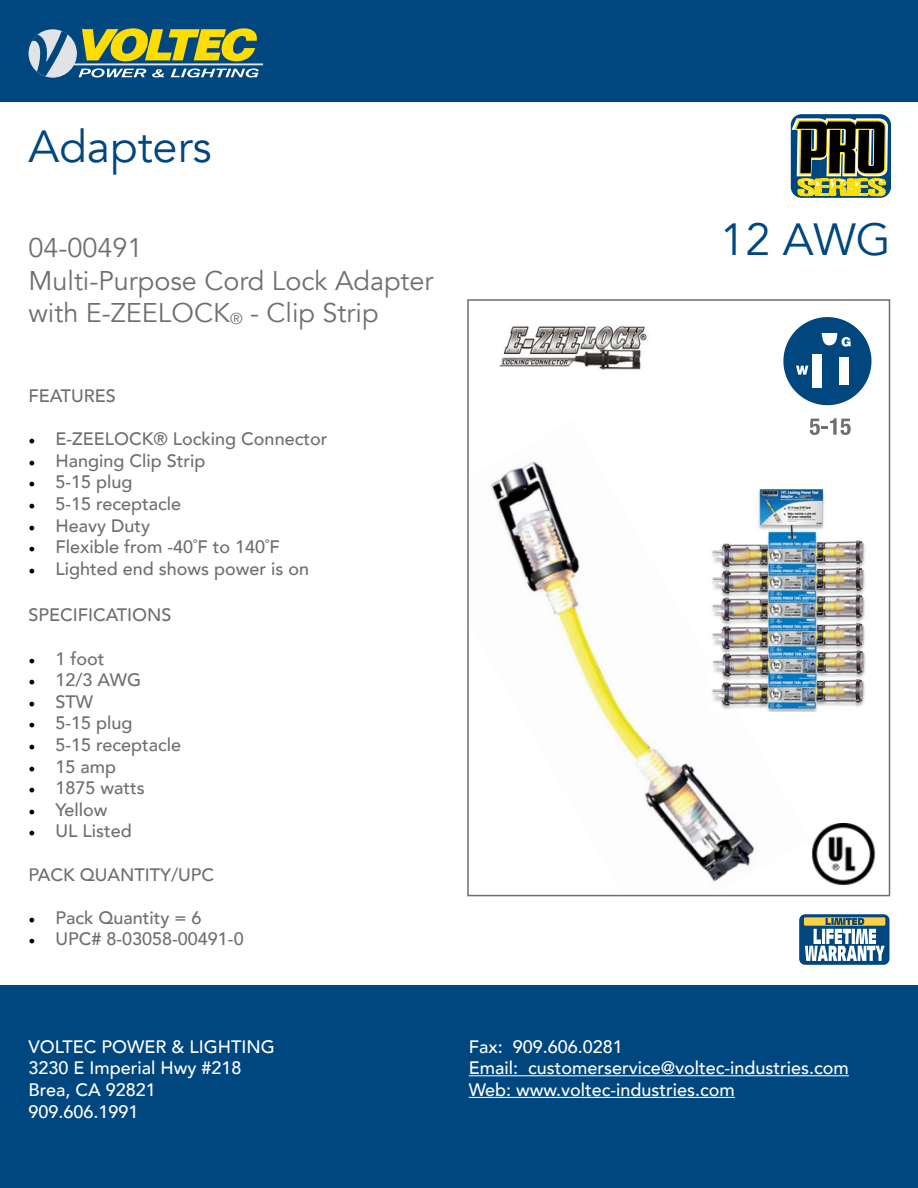
<style>
.page{position:relative;width:918px;height:1188px;background:#fff}
.page>*{position:absolute;margin:0;border:0;box-sizing:border-box;transform-origin:0 0}
.t1{font:45px "Avenir";color:#00467f}
.t2{font:27px/32.4px "Avenir";color:#706e6e}
.t3{font:500 18px "Avenir";color:#706e6e}
.t4{font:500 18px "Avenir";color:#fff}
.s1{font-size:15.75px}
.s2{font-family:"Minion Pro";font-weight:400;color:#000}
</style>
<div class="page">
<div style="left:0;top:0;width:918px;height:102px;background:#00467f"></div>
<div style="left:0;top:986px;width:918px;height:202px;background:#00467f"></div>
<hr style="left:74px;top:63px;width:189px;height:2px;background:#e2e3e4">
<svg style="left:29px;top:28px;width:230px;height:49px"></svg>
<hr style="left:469px;top:1075px;width:380px;height:1px;background:#fff">
<hr style="left:469px;top:1097px;width:266px;height:1px;background:#fff">
<img style="left:490px;top:461px;width:265px;height:421px">
<div style="left:799px;top:914px;width:91px;height:51px;background:#00467f;border-radius:6px"></div>
<svg style="left:804px;top:917px;width:81px;height:9px"></svg>
<svg style="left:805px;top:918px;width:80px;height:43px"></svg>
<img style="left:811px;top:823px;width:65px;height:63px">
<img style="left:499px;top:325px;width:148px;height:45px">
<img style="left:708px;top:484px;width:157px;height:228px">
<img style="left:740px;top:116px;width:151px;height:574px">
<svg style="left:769px;top:114px;width:118px;height:321px"></svg>
<p class="t1" style="left:28px;top:120px;width:185px">Adapters</p>
<p class="t2" style="left:28px;top:232px;width:116px">04-00491</p>
<p class="t2" style="left:28px;top:265px;width:406px">Multi-Purpose Cord Lock Adapter with E-ZEELOCK<span class="s1">®</span> - Clip Strip</p>
<p class="t3" style="left:28px;top:380px;width:89px">FEATURES</p>
<p class="t3" style="left:28px;top:423px;width:300px"><span class="s2">•</span> E-ZEELOCK® Locking Connector</p>
<p class="t3" style="left:28px;top:445px;width:178px"><span class="s2">•</span> Hanging Clip Strip</p>
<p class="t3" style="left:28px;top:467px;width:106px"><span class="s2">•</span> 5-15 plug</p>
<p class="t3" style="left:28px;top:488px;width:154px"><span class="s2">•</span> 5-15 receptacle</p>
<p class="t3" style="left:28px;top:510px;width:123px"><span class="s2">•</span> Heavy Duty</p>
<p class="t3" style="left:28px;top:531px;width:253px"><span class="s2">•</span> Flexible from -40˚F to 140˚F</p>
<p class="t3" style="left:28px;top:553px;width:282px"><span class="s2">•</span> Lighted end shows power is on</p>
<p class="t3" style="left:28px;top:599px;width:145px">SPECIFICATIONS</p>
<p class="t3" style="left:28px;top:643px;width:78px"><span class="s2">•</span> 1 foot</p>
<p class="t3" style="left:28px;top:664px;width:114px"><span class="s2">•</span> 12/3 AWG</p>
<p class="t3" style="left:28px;top:686px;width:66px"><span class="s2">•</span> STW</p>
<p class="t3" style="left:28px;top:707px;width:106px"><span class="s2">•</span> 5-15 plug</p>
<p class="t3" style="left:28px;top:729px;width:154px"><span class="s2">•</span> 5-15 receptacle</p>
<p class="t3" style="left:28px;top:751px;width:89px"><span class="s2">•</span> 15 amp</p>
<p class="t3" style="left:28px;top:772px;width:118px"><span class="s2">•</span> 1875 watts</p>
<p class="t3" style="left:28px;top:794px;width:81px"><span class="s2">•</span> Yellow</p>
<p class="t3" style="left:28px;top:815px;width:105px"><span class="s2">•</span> UL Listed</p>
<p class="t3" style="left:28px;top:859px;width:187px">PACK QUANTITY/UPC</p>
<p class="t3" style="left:28px;top:902px;width:175px"><span class="s2">•</span> Pack Quantity = 6</p>
<p class="t3" style="left:28px;top:923px;width:217px"><span class="s2">•</span> UPC# 8-03058-00491-0</p>
<p class="t1" style="left:720px;top:213px;width:172px">12 AWG</p>
<p class="t4" style="left:28px;top:1031px;width:248px">VOLTEC POWER &amp; LIGHTING</p>
<p class="t4" style="left:28px;top:1053px;width:215px">3230 E Imperial Hwy #218</p>
<p class="t4" style="left:28px;top:1074px;width:129px">Brea, CA 92821</p>
<p class="t4" style="left:28px;top:1096px;width:112px">909.606.1991</p>
<p class="t4" style="left:469px;top:1031px;width:156px">Fax: 909.606.0281</p>
<p class="t4" style="left:469px;top:1053px;width:382px">Email: customerservice@voltec-industries.com</p>
<p class="t4" style="left:469px;top:1074px;width:268px">Web: www.voltec-industries.com</p>
</div>
